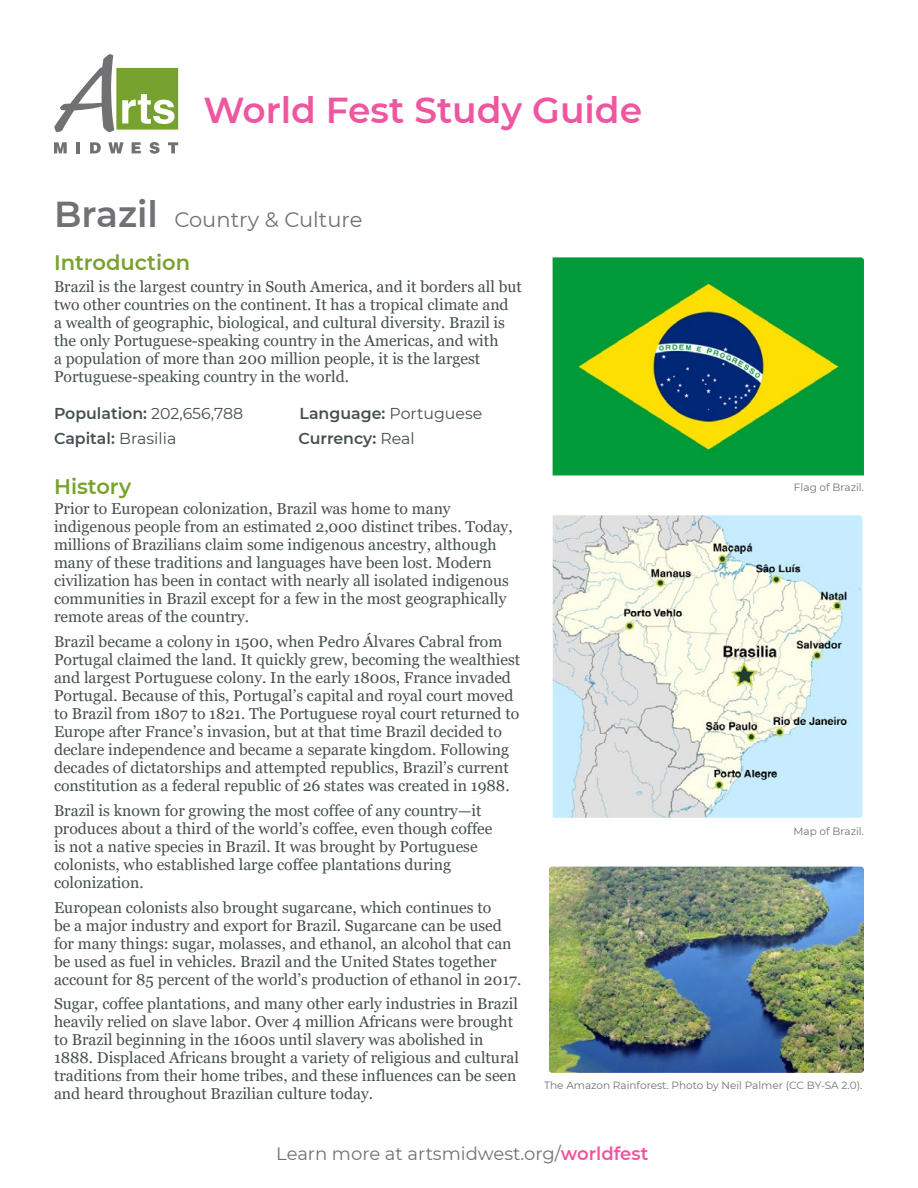
<style>
.page{position:relative;width:918px;height:1188px;background:#fff}
.page>*{position:absolute;margin:0;border:0;box-sizing:border-box;transform-origin:0 0}
.t1{font:600 36px "Montserrat";color:#ef569f}
.t2{font:21px "Montserrat";color:#727074}
.t3{font:600 21px "Montserrat";color:#78a22f}
.t4{font:18px "Montserrat";color:#727074}
.t5{font:15.75px/18px "Georgia";color:#464f50}
.t6{font:600 15.75px "Montserrat";color:#464f50}
.t7{font:15.75px "Montserrat";color:#464f50}
.t8{font:10.5px "Montserrat";color:#717073}
.s1{font-weight:600;font-size:36px}
.s2{font-weight:400}
.s3{font-weight:600}
.s4{font-weight:600;color:#ef569f}
</style>
<div class="page">
<svg style="left:54px;top:142px;width:13px;height:11px"></svg>
<svg style="left:77px;top:142px;width:3px;height:11px"></svg>
<svg style="left:90px;top:142px;width:11px;height:11px"></svg>
<svg style="left:108px;top:142px;width:16px;height:11px"></svg>
<svg style="left:132px;top:142px;width:9px;height:11px"></svg>
<svg style="left:149px;top:142px;width:11px;height:12px"></svg>
<svg style="left:168px;top:142px;width:10px;height:11px"></svg>
<svg style="left:54px;top:54px;width:124px;height:78px"></svg>
<img style="left:553px;top:257px;width:311px;height:218px">
<img style="left:549px;top:867px;width:315px;height:206px">
<img style="left:553px;top:515px;width:309px;height:303px">
<h1 class="t1" style="left:203px;top:84px;width:440px">World Fest Study Guide</h1>
<h2 class="t2" style="left:54px;top:205px;width:310px"><span class="s1">Brazil</span> Country &amp; Culture</h2>
<h2 class="t3" style="left:54px;top:248px;width:138px">Introduction</h2>
<p class="t5" style="left:54px;top:278px;width:470px">Brazil is the largest country in South America, and it borders all but two other countries on the continent. It has a tropical climate and<br>a wealth of geographic, biological, and cultural diversity. Brazil is the only Portuguese-speaking country in the Americas, and with<br>a population of more than 200 million people, it is the largest Portuguese-speaking country in the world.</p>
<p class="t6" style="left:54px;top:402px;width:191px">Population: <span class="s2">202,656,788</span></p>
<p class="t7" style="left:300px;top:403px;width:184px"><span class="s3">Language:</span> Portuguese</p>
<p class="t6" style="left:54px;top:427px;width:124px">Capital: <span class="s2">Brasilia</span></p>
<p class="t6" style="left:299px;top:427px;width:118px">Currency: <span class="s2">Real</span></p>
<h2 class="t3" style="left:54px;top:471px;width:79px">History</h2>
<p class="t5" style="left:54px;top:500px;width:460px">Prior to European colonization, Brazil was home to many indigenous people from an estimated 2,000 distinct tribes. Today, millions of Brazilians claim some indigenous ancestry, although many of these traditions and languages have been lost. Modern civilization has been in contact with nearly all isolated indigenous communities in Brazil except for a few in the most geographically remote areas of the country.</p>
<p class="t5" style="left:54px;top:633px;width:468px">Brazil became a colony in 1500, when Pedro Álvares Cabral from Portugal claimed the land. It quickly grew, becoming the wealthiest and largest Portuguese colony. In the early 1800s, France invaded Portugal. Because of this, Portugal’s capital and royal court moved to Brazil from 1807 to 1821. The Portuguese royal court returned to Europe after France’s invasion, but at that time Brazil decided to declare independence and became a separate kingdom. Following decades of dictatorships and attempted republics, Brazil’s current constitution as a federal republic of 26 states was created in 1988.</p>
<p class="t5" style="left:54px;top:802px;width:440px">Brazil is known for growing the most coffee of any country—it produces about a third of the world’s coffee, even though coffee is not a native species in Brazil. It was brought by Portuguese colonists, who established large coffee plantations during colonization.</p>
<p class="t5" style="left:54px;top:898px;width:469px">European colonists also brought sugarcane, which continues to<br>be a major industry and export for Brazil. Sugarcane can be used for many things: sugar, molasses, and ethanol, an alcohol that can be used as fuel in vehicles. Brazil and the United States together account for 85 percent of the world’s production of ethanol in 2017.</p>
<p class="t5" style="left:54px;top:995px;width:466px">Sugar, coffee plantations, and many other early industries in Brazil heavily relied on slave labor. Over 4 million Africans were brought to Brazil beginning in the 1600s until slavery was abolished in 1888. Displaced Africans brought a variety of religious and cultural traditions from their home tribes, and these influences can be seen and heard throughout Brazilian culture today.</p>
<p class="t8" style="left:794px;top:480px;width:72px">Flag of Brazil.</p>
<p class="t8" style="left:794px;top:824px;width:72px">Map of Brazil.</p>
<p class="t8" style="left:544px;top:1078px;width:320px">The Amazon Rainforest. Photo by Neil Palmer (CC BY-SA 2.0).</p>
<p class="t4" style="left:276px;top:1142px;width:374px">Learn more at artsmidwest.org/<span class="s4">worldfest</span></p>
</div>
